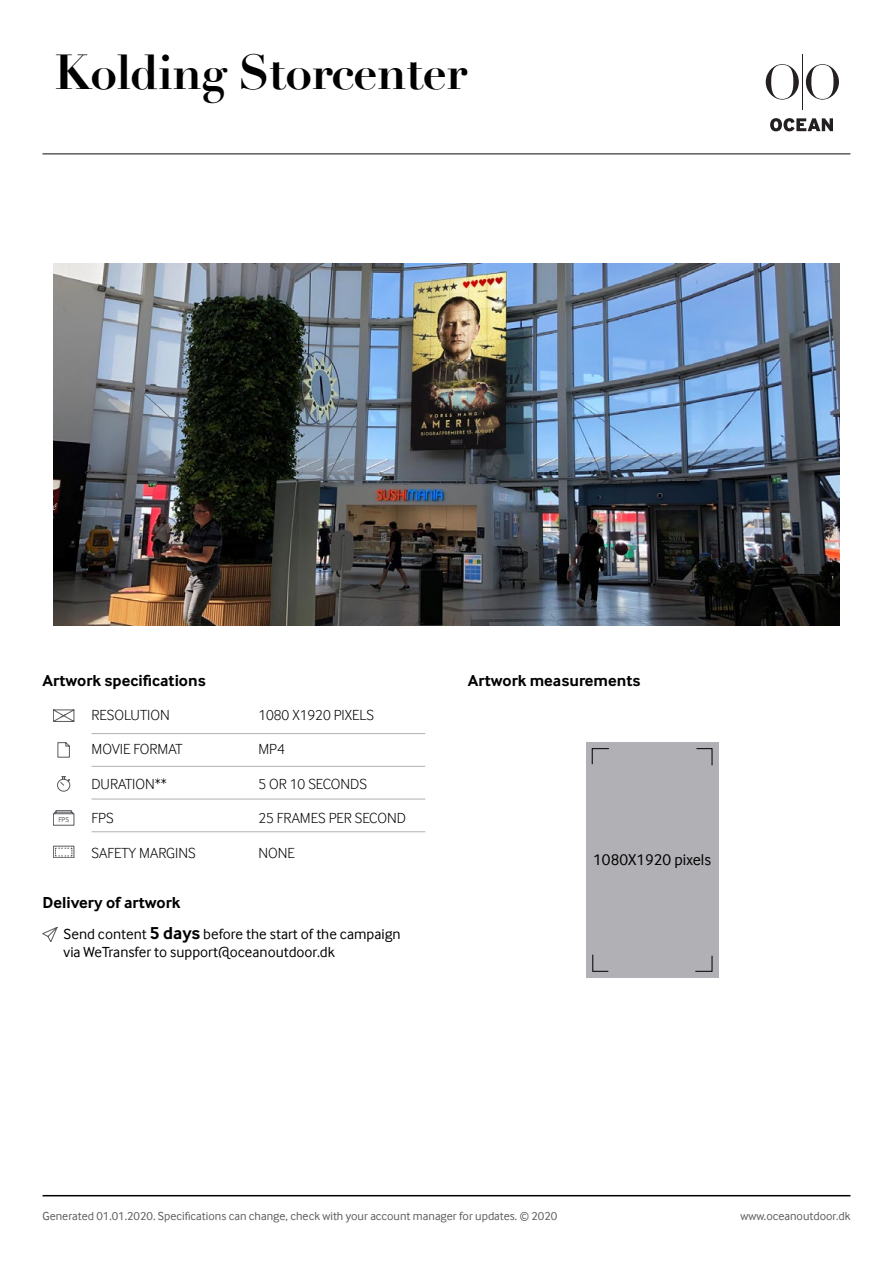
<style>
.page{position:relative;width:893px;height:1263px;background:#fff}
.page>*{position:absolute;margin:0;border:0;box-sizing:border-box;transform-origin:0 0}
.t1{font:700 48px "Didot";letter-spacing:-.02em;color:#000}
.t2{font:700 16.5px "Inter Face";color:#000101}
.t3{font:16.2px "Inter Face";color:#000101}
.t4{font:300 15px "Inter Face";color:#000101}
.t5{font:15px/18px "Inter Face";color:#000101}
.t6{font:12px "Inter Face";color:#5b5c60}
.t7{font:7.05px "Inter Face";color:#59595e}
.s1{font-weight:700;font-size:18px}
</style>
<div class="page">
<svg style="left:770px;top:118px;width:63px;height:13px"></svg>
<svg style="left:766px;top:64px;width:33px;height:36px"></svg>
<svg style="left:806px;top:64px;width:33px;height:36px"></svg>
<hr style="left:802px;top:54px;width:1px;height:55px;background:#241f21">
<hr style="left:43px;top:153px;width:807px;height:2px;background:#5b5c60">
<svg style="left:58px;top:742px;width:12px;height:15px"></svg>
<svg style="left:57px;top:776px;width:13px;height:15px"></svg>
<svg style="left:53px;top:810px;width:21px;height:15px"></svg>
<svg style="left:53px;top:846px;width:21px;height:12px"></svg>
<hr style="left:92px;top:733px;width:333px;height:1px;background:#b0b0b5">
<hr style="left:92px;top:766px;width:333px;height:1px;background:#b0b0b5">
<hr style="left:92px;top:799px;width:333px;height:1px;background:#b0b0b5">
<hr style="left:92px;top:831px;width:333px;height:1px;background:#b0b0b5">
<svg style="left:42px;top:927px;width:15px;height:15px"></svg>
<hr style="left:43px;top:1195px;width:807px;height:1px;background:#000">
<svg style="left:53px;top:710px;width:21px;height:12px"></svg>
<div style="left:586px;top:742px;width:132px;height:235px;background:#b0b0b5"></div>
<svg style="left:592px;top:748px;width:17px;height:17px"></svg>
<svg style="left:696px;top:748px;width:16px;height:18px"></svg>
<svg style="left:592px;top:954px;width:17px;height:18px"></svg>
<svg style="left:695px;top:955px;width:17px;height:17px"></svg>
<img style="left:53px;top:264px;width:787px;height:361px">
<h1 class="t1" style="left:54px;top:41px;width:415px">Kolding Storcenter</h1>
<h2 class="t2" style="left:43px;top:671px;width:165px">Artwork specifications</h2>
<h2 class="t2" style="left:468px;top:671px;width:174px">Artwork measurements</h2>
<p class="t7" style="left:58px;top:815px;width:12px">FPS</p>
<p class="t4" style="left:92px;top:706px;width:80px">RESOLUTION</p>
<p class="t4" style="left:92px;top:741px;width:93px">MOVIE FORMAT</p>
<p class="t4" style="left:92px;top:775px;width:77px">DURATION**</p>
<p class="t4" style="left:92px;top:810px;width:24px">FPS</p>
<p class="t4" style="left:92px;top:844px;width:106px">SAFETY MARGINS</p>
<h2 class="t2" style="left:43px;top:893px;width:140px">Delivery of artwork</h2>
<p class="t4" style="left:258px;top:706px;width:117px">1080 X1920 PIXELS</p>
<p class="t4" style="left:258px;top:741px;width:28px">MP4</p>
<p class="t4" style="left:258px;top:775px;width:110px">5 OR 10 SECONDS</p>
<p class="t4" style="left:258px;top:810px;width:149px">25 FRAMES PER SECOND</p>
<p class="t4" style="left:258px;top:844px;width:38px">NONE</p>
<p class="t5" style="left:64px;top:925px;width:338px">Send content <span class="s1">5 days</span> before the start of the campaign via WeTransfer to support@oceanoutdoor.dk</p>
<h3 class="t3" style="left:593px;top:851px;width:119px">1080X1920 pixels</h3>
<p class="t6" style="left:43px;top:1210px;width:516px">Generated 01.01.2020. Specifications can change, check with your account manager for updates. © 2020</p>
<p class="t6" style="left:740px;top:1210px;width:111px">www.oceanoutdoor.dk</p>
</div>
